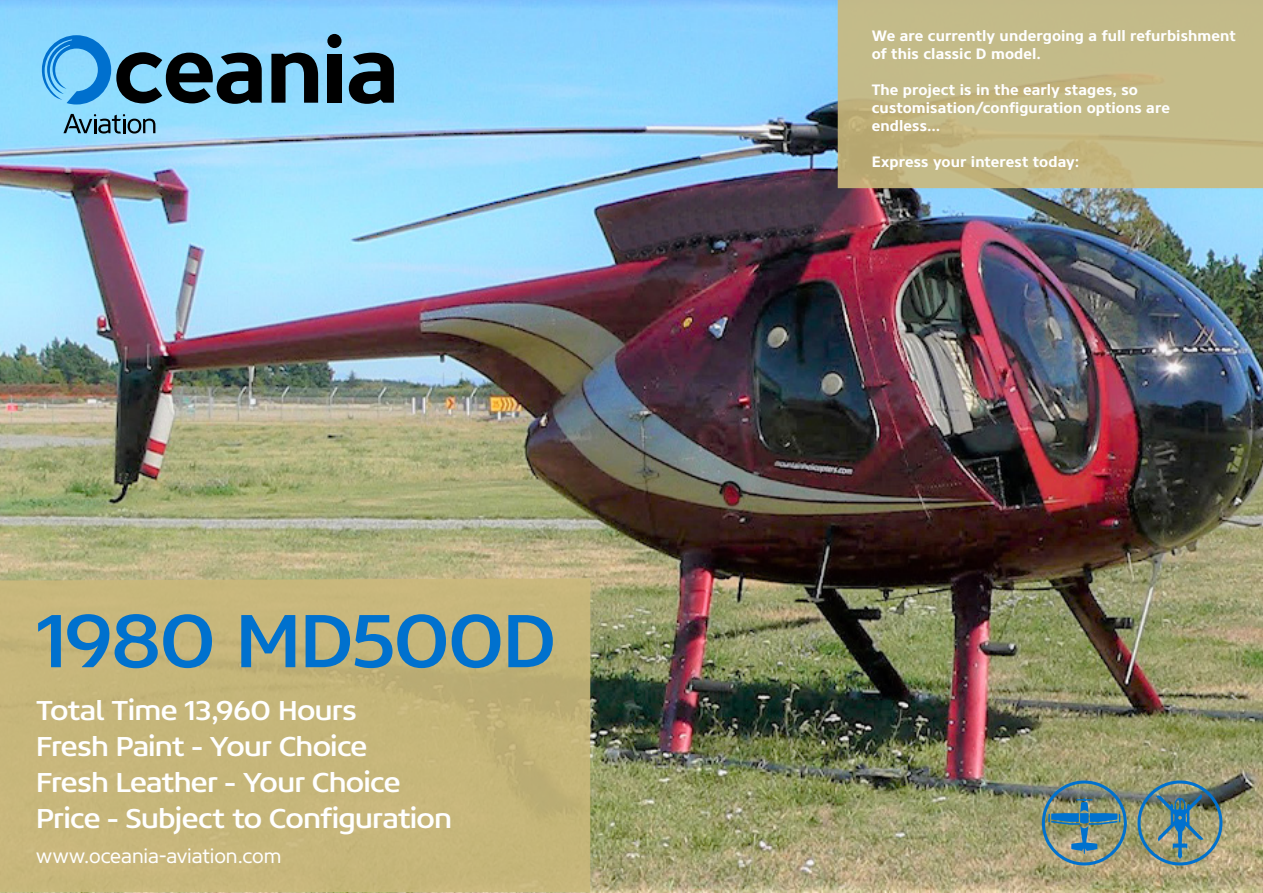
<style>
.page{position:relative;width:1263px;height:893px;background:#fff}
.page>*{position:absolute;margin:0;border:0;box-sizing:border-box;transform-origin:0 0}
.t1{font:82.5px "Concord";letter-spacing:-.025em;color:#0071ce}
.t2{font:30px/36px "Concord";letter-spacing:-.01em;color:#fff}
.t3{font:20.1px "Core Sans N45";letter-spacing:-.005em;color:#fff}
.t4{font:700 15px/18px "Core Sans N65";letter-spacing:.005em;color:#fff}
.s1{font-size:20.25px}
</style>
<div class="page">
<img style="left:0;top:0;width:1263px;height:892px">
<svg style="left:0;top:578px;width:590px;height:314px;background:#c5b57a"></svg>
<svg style="left:838px;top:0;width:425px;height:188px;background:#c2b885"></svg>
<img style="left:1137px;top:780px;width:85px;height:85px">
<img style="left:1042px;top:780px;width:85px;height:85px">
<div style="left:327px;top:54px;width:15px;height:49px;background:#000"></div>
<div style="left:327px;top:34px;width:15px;height:14px;background:#000;border-radius:50%"></div>
<svg style="left:271px;top:53px;width:47px;height:50px;background:#334e5b"></svg>
<svg style="left:349px;top:53px;width:45px;height:51px;background:#2e4754"></svg>
<svg style="left:42px;top:35px;width:220px;height:70px;background:#5590b2"></svg>
<svg style="left:63px;top:114px;width:92px;height:20px;background:#6496ad"></svg>
<h1 class="t1" style="left:36px;top:590px;width:521px">1980 MD500D</h1>
<h2 class="t2" style="left:36px;top:692px;width:417px">Total Time 13,960 Hours<br>Fresh Paint - Your Choice<br>Fresh Leather - Your Choice<br>Price - Subject to Configuration</h2>
<h3 class="t3" style="left:36px;top:842px;width:247px"><span class="s1">www.</span>oceania-aviation.com</h3>
<p class="t4" style="left:872px;top:27px;width:365px">We are currently undergoing a full refurbishment of this classic D model.</p>
<p class="t4" style="left:872px;top:81px;width:300px">The project is in the early stages, so customisation/configuration options are endless...</p>
<p class="t4" style="left:872px;top:153px;width:209px">Express your interest today:</p>
</div>
